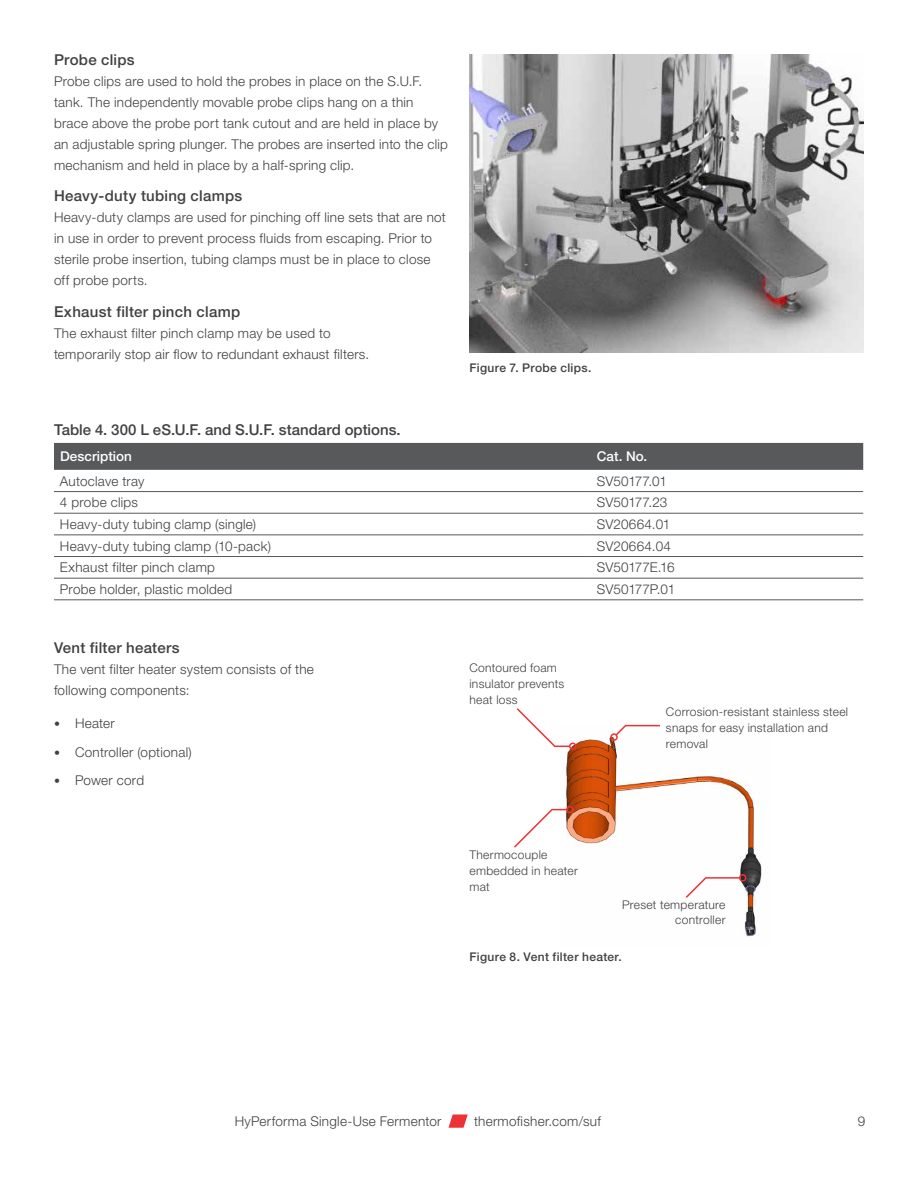
<style>
.page{position:relative;width:918px;height:1188px;background:#fff}
.page>*{position:absolute;margin:0;border:0;box-sizing:border-box;transform-origin:0 0}
.t1{font:500 15px "Helvetica Neue LTW1 G";letter-spacing:.015em;color:#414042}
.t2{font:300 13.5px/21px "Helvetica Neue LTW1 G";letter-spacing:.02em;color:#414042}
.t3{font:300 13.5px "Helvetica Neue LTW1 G";letter-spacing:-.005em;color:#414042}
.t4{font:500 13.5px "Helvetica Neue LTW1 G";letter-spacing:.005em;color:#fff}
.t5{font:300 13.5px "Helvetica Neue LTW1 G";color:#414042}
.t6{font:300 12px/15.8px "Helvetica Neue LTW1 G";letter-spacing:.025em;color:#414042}
.t7{font:500 12px "Helvetica Neue LTW1 G";letter-spacing:.025em;color:#414042}
.s1{font-size:12px}
</style>
<div class="page">
<div style="left:54px;top:443px;width:809px;height:27px;background:#58595b"></div>
<svg style="left:54px;top:492px;width:809px;height:108px"></svg>
<hr style="left:54px;top:491px;width:537px;height:1px;background:#58595b">
<hr style="left:54px;top:513px;width:537px;height:1px;background:#58595b">
<hr style="left:54px;top:535px;width:537px;height:1px;background:#58595b">
<hr style="left:54px;top:556px;width:537px;height:1px;background:#58595b">
<hr style="left:54px;top:578px;width:537px;height:1px;background:#58595b">
<hr style="left:54px;top:600px;width:537px;height:1px;background:#58595b">
<hr style="left:591px;top:491px;width:272px;height:1px;background:#58595b">
<hr style="left:591px;top:513px;width:272px;height:1px;background:#58595b">
<hr style="left:591px;top:535px;width:272px;height:1px;background:#58595b">
<hr style="left:591px;top:556px;width:272px;height:1px;background:#58595b">
<hr style="left:591px;top:578px;width:272px;height:1px;background:#58595b">
<hr style="left:591px;top:600px;width:272px;height:1px;background:#58595b">
<img style="left:470px;top:54px;width:393px;height:298px">
<img style="left:566px;top:732px;width:196px;height:205px">
<svg style="left:614px;top:724px;width:47px;height:13px"></svg>
<div style="left:610px;top:733px;width:8px;height:8px;border:2px solid #ee3134;border-radius:50%"></div>
<svg style="left:684px;top:876px;width:57px;height:23px"></svg>
<div style="left:739px;top:874px;width:8px;height:8px;border:2px solid #ee3134;border-radius:50%"></div>
<svg style="left:514px;top:808px;width:54px;height:41px"></svg>
<div style="left:566px;top:806px;width:8px;height:7px;border:2px solid #ee3134;border-radius:50%"></div>
<svg style="left:516px;top:708px;width:55px;height:40px"></svg>
<div style="left:569px;top:743px;width:8px;height:7px;border:2px solid #ee3134;border-radius:50%"></div>
<svg style="left:448px;top:1114px;width:20px;height:14px"></svg>
<p class="t1" style="left:54px;top:50px;width:82px">Probe clips</p>
<p class="t2" style="left:54px;top:70px;width:396px">Probe clips are used to hold the probes in place on the S.U.F. tank. The independently movable probe clips hang on a thin brace above the probe port tank cutout and are held in place by an adjustable spring plunger. The probes are inserted into the clip mechanism and held in place by a half-spring clip.</p>
<p class="t1" style="left:54px;top:187px;width:190px">Heavy-duty tubing clamps</p>
<p class="t2" style="left:54px;top:207px;width:393px">Heavy-duty clamps are used for pinching off line sets that are not in use in order to prevent process fluids from escaping. Prior to sterile probe insertion, tubing clamps must be in place to close off probe ports.</p>
<p class="t1" style="left:54px;top:302px;width:188px">Exhaust filter pinch clamp</p>
<p class="t2" style="left:54px;top:322px;width:317px">The exhaust filter pinch clamp may be used to temporarily stop air flow to redundant exhaust filters.</p>
<p class="t7" style="left:470px;top:360px;width:123px">Figure 7. Probe clips.</p>
<p class="t1" style="left:54px;top:420px;width:348px">Table 4. 300 L eS.U.F. and S.U.F. standard options.</p>
<p class="t4" style="left:60px;top:448px;width:74px">Description</p>
<p class="t4" style="left:597px;top:448px;width:52px">Cat. No.</p>
<p class="t2" style="left:60px;top:470px;width:86px">Autoclave tray</p>
<p class="t3" style="left:597px;top:473px;width:72px">SV50177.01</p>
<p class="t2" style="left:60px;top:492px;width:80px">4 probe clips</p>
<p class="t5" style="left:597px;top:494px;width:72px">SV50177.23</p>
<p class="t2" style="left:60px;top:514px;width:198px">Heavy-duty tubing clamp (single)</p>
<p class="t2" style="left:597px;top:514px;width:75px">SV20664.01</p>
<p class="t2" style="left:60px;top:535px;width:212px">Heavy-duty tubing clamp (10-pack)</p>
<p class="t2" style="left:597px;top:535px;width:76px">SV20664.04</p>
<p class="t2" style="left:60px;top:557px;width:157px">Exhaust filter pinch clamp</p>
<p class="t3" style="left:597px;top:559px;width:79px">SV50177E.16</p>
<p class="t2" style="left:60px;top:578px;width:174px">Probe holder, plastic molded</p>
<p class="t3" style="left:597px;top:581px;width:80px">SV50177P.01</p>
<p class="t1" style="left:54px;top:639px;width:127px">Vent filter heaters</p>
<p class="t2" style="left:54px;top:659px;width:261px">The vent filter heater system consists of the following components:</p>
<p class="t2" style="left:54px;top:713px;width:62px"><span class="s1">•</span> Heater</p>
<p class="t2" style="left:54px;top:741px;width:139px"><span class="s1">•</span> Controller (optional)</p>
<p class="t2" style="left:54px;top:770px;width:92px"><span class="s1">•</span> Power cord</p>
<p class="t6" style="left:470px;top:660px;width:96px">Contoured foam insulator prevents heat loss</p>
<p class="t6" style="left:470px;top:847px;width:110px">Thermocouple embedded in heater mat</p>
<p class="t6" style="left:666px;top:704px;width:184px">Corrosion-resistant stainless steel snaps for easy installation and removal</p>
<p class="t6" style="left:622px;top:896px;width:105px;text-align:right">Preset temperature controller</p>
<p class="t7" style="left:470px;top:949px;width:154px">Figure 8. Vent filter heater.</p>
<p class="t2" style="left:235px;top:1110px;width:208px">HyPerforma Single-Use Fermentor</p>
<p class="t2" style="left:474px;top:1110px;width:128px">thermofisher.com/suf</p>
<p class="t2" style="left:858px;top:1110px;width:9px">9</p>
</div>
